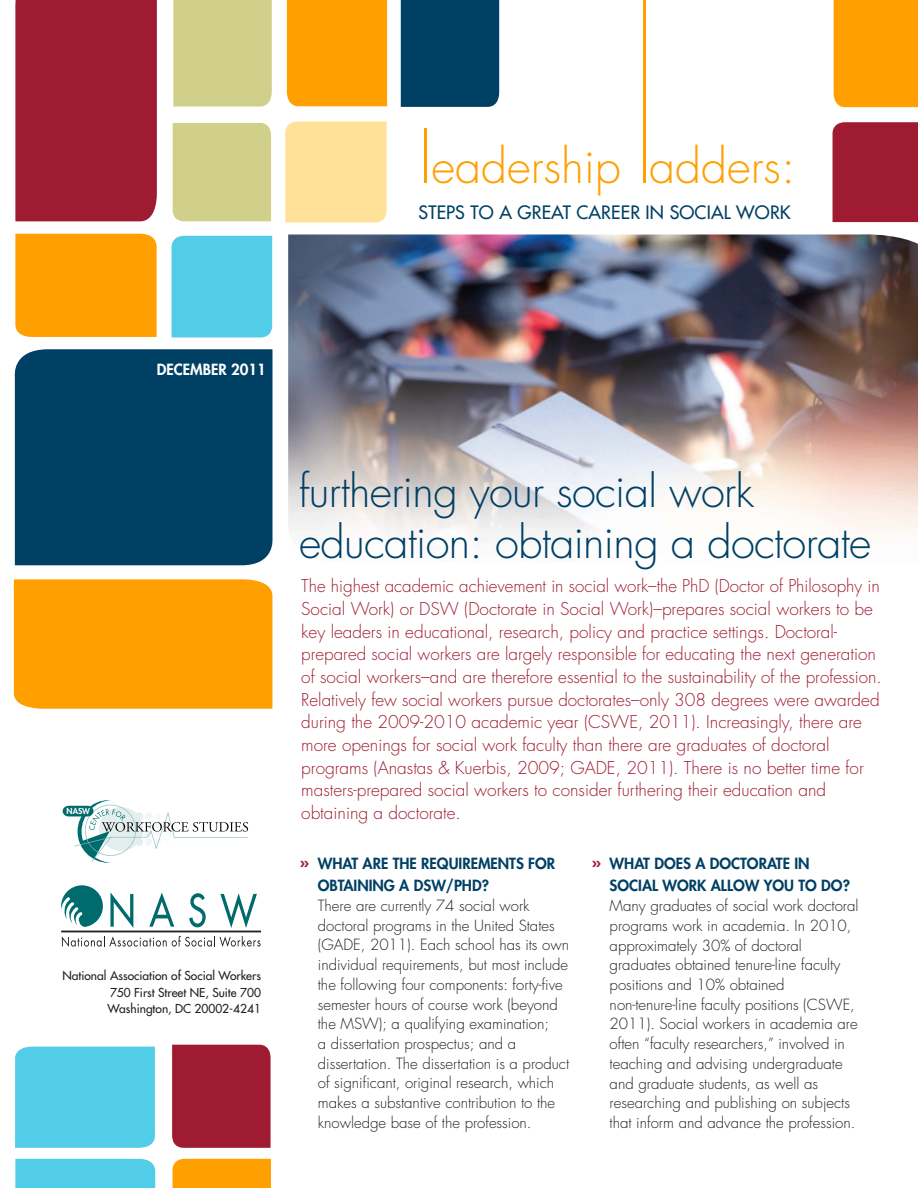
<style>
.page{position:relative;width:918px;height:1188px;background:#fff}
.page>*{position:absolute;margin:0;border:0;box-sizing:border-box;transform-origin:0 0}
.t1{font:300 46.5px "Futura";color:#ff9f00}
.t2{font:300 43.5px/51px "Futura";letter-spacing:-.015em;color:#004065}
.t3{font:18px "Futura";letter-spacing:.01em;color:#004065}
.t4{font:300 17.25px/22.6px "Futura";color:#9f1b31}
.t5{font:300 15px/19.6px "Futura";color:#231f20}
.t6{font:800 15px/22.2px "Futura";color:#004065}
.t7{font:800 15px "Futura";color:#fff}
.t8{font:12px/16.4px "Futura";color:#231f20;text-align:justify}
.t9{font:800 7.95px "Futura";color:#fff}
.s1{font-size:66px}
.s2{font-family:"Trade Gothic Bold Two";font-weight:400;font-size:19.5px;color:#9f1b31}
</style>
<div class="page">
<div style="left:173px;top:123px;width:98px;height:99px;background:#d0d08b"></div>
<div style="left:206px;top:148px;width:18px;height:18px;background:#d0d08b"></div>
<div style="left:171px;top:236px;width:102px;height:101px;background:#52cde7"></div>
<div style="left:197px;top:284px;width:19px;height:19px;background:#52cde7"></div>
<div style="left:173px;top:0;width:99px;height:107px;background:#d0d08b"></div>
<div style="left:198px;top:36px;width:19px;height:25px;background:#d0d08b"></div>
<div style="left:15px;top:233px;width:142px;height:104px;background:#ff9f00"></div>
<div style="left:63px;top:260px;width:27px;height:19px;background:#ff9f00"></div>
<div style="left:285px;top:121px;width:102px;height:101px;background:#ffe298"></div>
<div style="left:311px;top:169px;width:19px;height:19px;background:#ffe298"></div>
<div style="left:400px;top:0;width:100px;height:107px;background:#004065"></div>
<div style="left:426px;top:41px;width:18px;height:23px;background:#004065"></div>
<div style="left:287px;top:0;width:100px;height:107px;background:#ff9f00"></div>
<div style="left:321px;top:12px;width:19px;height:24px;background:#ff9f00"></div>
<div style="left:15px;top:0;width:142px;height:221px;background:#9f1b31"></div>
<div style="left:51px;top:93px;width:27px;height:46px;background:#9f1b31"></div>
<div style="left:14px;top:349px;width:259px;height:216px;background:#004065"></div>
<div style="left:80px;top:452px;width:48px;height:40px;background:#004065"></div>
<div style="left:172px;top:1044px;width:99px;height:104px;background:#9f1b31"></div>
<div style="left:205px;top:1071px;width:19px;height:19px;background:#9f1b31"></div>
<div style="left:172px;top:1159px;width:99px;height:29px;background:#ff9f00"></div>
<div style="left:15px;top:1158px;width:140px;height:30px;background:#52cde7"></div>
<hr style="left:63px;top:1184px;width:26px;height:4px;background:#52cde7">
<img style="left:288px;top:234px;width:630px;height:305px">
<div style="left:832px;top:122px;width:86px;height:100px;background:#9f1b31"></div>
<div style="left:857px;top:170px;width:19px;height:18px;background:#9f1b31"></div>
<div style="left:834px;top:0;width:84px;height:108px;background:#ff9f00"></div>
<div style="left:867px;top:15px;width:18px;height:23px;background:#ff9f00"></div>
<hr style="left:644px;top:0;width:2px;height:183px;background:#ff9f00">
<svg style="left:63px;top:800px;width:185px;height:63px"></svg>
<svg style="left:61px;top:885px;width:42px;height:42px"></svg>
<hr style="left:61px;top:931px;width:200px;height:1px;background:#231f20">
<svg style="left:62px;top:936px;width:199px;height:11px"></svg>
<svg style="left:110px;top:892px;width:23px;height:36px"></svg>
<svg style="left:149px;top:893px;width:25px;height:34px"></svg>
<svg style="left:189px;top:893px;width:17px;height:34px"></svg>
<svg style="left:220px;top:893px;width:37px;height:35px"></svg>
<div style="left:15px;top:1047px;width:140px;height:101px;background:#52cde7"></div>
<div style="left:50px;top:1095px;width:27px;height:19px;background:#52cde7"></div>
<div style="left:14px;top:579px;width:258px;height:130px;background:#ff9f00"></div>
<h1 class="t1" style="left:418px;top:144px;width:378px"><span class="s1">l</span>eadership adders:</h1>
<p class="t3" style="left:418px;top:203px;width:374px">STEPS TO A GREAT CAREER IN SOCIAL WORK</p>
<p class="t7" style="left:157px;top:362px;width:110px">DECEMBER 2011</p>
<p class="t9" style="left:67px;top:807px;width:25px">NASW</p>
<p class="t8" style="left:108px;top:969px;width:155px;text-indent:-45px">National Association of Social Workers 750 First Street NE, Suite 700<br>Washington, DC 20002-4241</p>
<h2 class="t2" style="left:299px;top:470px;width:574px">furthering your social work education: obtaining a doctorate</h2>
<p class="t4" style="left:301px;top:576px;width:582px">The highest academic achievement in social work–the PhD (Doctor of Philosophy in Social Work) or DSW (Doctorate in Social Work)–prepares social workers to be key leaders in educational, research, policy and practice settings. Doctoral&shy;prepared social workers are largely responsible for educating the next generation of social workers–and are therefore essential to the sustainability of the profession.<br>Relatively few social workers pursue doctorates–only 308 degrees were awarded during the 2009-2010 academic year (CSWE, 2011). Increasingly, there are more openings for social work faculty than there are graduates of doctoral programs (Anastas &amp; Kuerbis, 2009; GADE, 2011). There is no better time for masters-prepared social workers to consider furthering their education and obtaining a doctorate.</p>
<p class="t6" style="left:318px;top:854px;width:239px;text-indent:-19px"><span class="s2">»</span> WHAT ARE THE REQUIREMENTS FOR<br>OBTAINING A DSW/PHD?</p>
<p class="t5" style="left:318px;top:897px;width:253px">There are currently 74 social work doctoral programs in the United States (GADE, 2011). Each school has its own individual requirements, but most include the following four components: forty-five semester hours of course work (beyond the MSW); a qualifying examination;<br>a dissertation prospectus; and a dissertation. The dissertation is a product of significant, original research, which makes a substantive contribution to the knowledge base of the profession.</p>
<p class="t6" style="left:610px;top:854px;width:242px;text-indent:-19px"><span class="s2">»</span> WHAT DOES A DOCTORATE IN<br>SOCIAL WORK ALLOW YOU TO DO?</p>
<p class="t5" style="left:610px;top:897px;width:250px">Many graduates of social work doctoral programs work in academia. In 2010, approximately 30% of doctoral graduates obtained tenure-line faculty positions and 10% obtained non-tenure-line faculty positions (CSWE, 2011). Social workers in academia are often “faculty researchers,” involved in teaching and advising undergraduate and graduate students, as well as researching and publishing on subjects that inform and advance the profession.</p>
</div>
